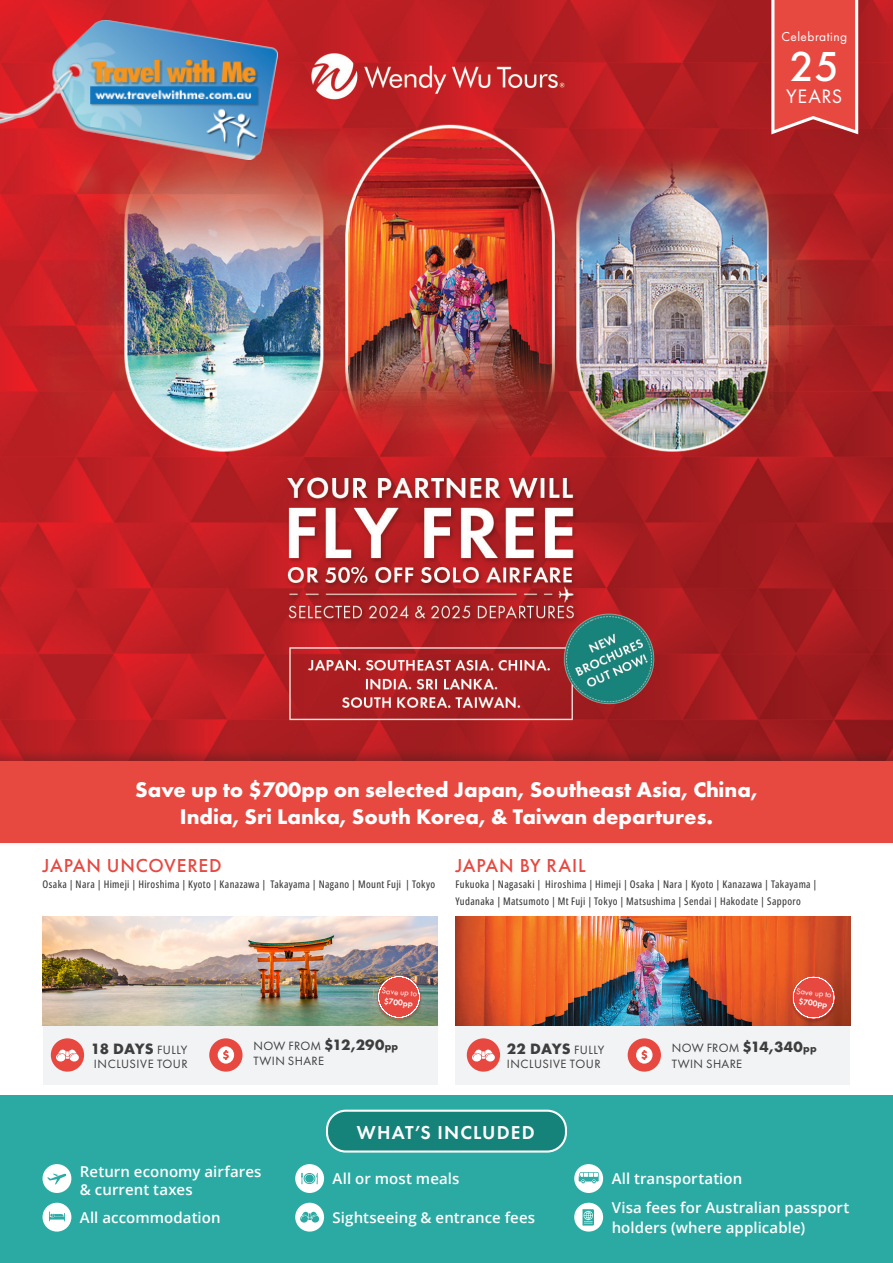
<style>
.page{position:relative;width:893px;height:1263px;background:#fff}
.page>*{position:absolute;margin:0;border:0;box-sizing:border-box;transform-origin:0 0}
.t1{font:500 43.5px "Futura PT";color:#fff}
.t2{font:700 22.05px "Futura PT";color:#fff}
.t3{font:20.25px "Futura PT";letter-spacing:.03em;color:#fff}
._01c_Intro_Copy_Centred{font:500 19.5px "Futura PT";letter-spacing:.045em;color:#e74840}
.Ts_and_C_s_body{font:500 19.5px "Futura PT";letter-spacing:.045em;color:#e74840}
.t4{font:600 19.35px "Futura PT";letter-spacing:.06em;color:#fff}
._02e_Inclusions_Grey{font:700 15.6px "Futura PT";letter-spacing:.005em;color:#3e3e3f}
._01c_Intro_Copy_Centred-2{font:600 15px/18px "Open Sans";letter-spacing:.005em;color:#fff}
.t5{font:13.5px "Futura PT";letter-spacing:.03em;color:#fff}
._02e_Inclusions_Grey-2{font:12.45px "Futura PT";letter-spacing:.03em;color:#3e3e3f}
.Ts_and_C_s_body-2{font:500 10.5px "Open Sans Condensed";letter-spacing:.035em;color:#3e3e3f}
.t6{font:8.55px "Futura PT";color:#fff}
.t7{font:600 8.55px "Futura PT";color:#fff}
.s1{font-weight:400;font-size:12.45px}
.s2{font-weight:700;font-size:15.6px}
.s3{font-weight:700;font-size:10.95px}
</style>
<div class="page">
<img style="left:0;top:0;width:893px;height:749px">
<div style="left:0;top:749px;width:893px;height:98px;background:#231f20;opacity:.29"></div>
<div style="left:0;top:761px;width:893px;height:82px;background:#e74840"></div>
<div style="left:0;top:1096px;width:893px;height:167px;background:#2baaa3"></div>
<div style="left:327px;top:1111px;width:239px;height:40px;background:#16837b;border-radius:19px"></div>
<div style="left:326px;top:1110px;width:241px;height:42px;border:2px solid #fff;border-radius:19px"></div>
<div style="left:43px;top:1164px;width:28px;height:29px;background:#fff;border-radius:50%"></div>
<svg style="left:47px;top:1173px;width:19px;height:11px"></svg>
<div style="left:43px;top:1203px;width:28px;height:28px;background:#fff;border-radius:50%"></div>
<svg style="left:49px;top:1211px;width:16px;height:10px"></svg>
<div style="left:295px;top:1164px;width:29px;height:29px;background:#fff;border-radius:50%"></div>
<svg style="left:301px;top:1173px;width:17px;height:11px"></svg>
<div style="left:574px;top:1164px;width:29px;height:29px;background:#fff;border-radius:50%"></div>
<svg style="left:579px;top:1172px;width:20px;height:11px"></svg>
<div style="left:295px;top:1203px;width:29px;height:28px;background:#fff;border-radius:50%"></div>
<svg style="left:300px;top:1212px;width:19px;height:10px"></svg>
<div style="left:574px;top:1203px;width:29px;height:28px;background:#fff;border-radius:50%"></div>
<svg style="left:582px;top:1209px;width:12px;height:16px"></svg>
<div style="left:43px;top:1026px;width:394px;height:59px;background:#f2f3f4"></div>
<div style="left:51px;top:1038px;width:33px;height:34px;background:#e74840;border-radius:50%"></div>
<svg style="left:56px;top:1049px;width:23px;height:12px"></svg>
<img style="left:43px;top:916px;width:394px;height:110px">
<div style="left:209px;top:1038px;width:34px;height:34px;background:#e74840;border-radius:50%"></div>
<svg style="left:218px;top:1046px;width:16px;height:17px"></svg>
<svg style="left:770px;top:0;width:90px;height:137px;background:#e2534d"></svg>
<div style="left:376px;top:976px;width:47px;height:47px;background:#231f20;opacity:.24"></div>
<svg style="left:376px;top:974px;width:46px;height:45px;background:#c9665b"></svg>
<div style="left:455px;top:1026px;width:395px;height:59px;background:#f2f3f4"></div>
<div style="left:467px;top:1038px;width:33px;height:34px;background:#e74840;border-radius:50%"></div>
<svg style="left:472px;top:1049px;width:23px;height:12px"></svg>
<img style="left:455px;top:916px;width:395px;height:110px">
<div style="left:628px;top:1038px;width:33px;height:34px;background:#e74840;border-radius:50%"></div>
<svg style="left:636px;top:1046px;width:16px;height:17px"></svg>
<div style="left:790px;top:976px;width:47px;height:47px;background:#231f20;opacity:.24"></div>
<svg style="left:791px;top:975px;width:45px;height:45px;background:#dc5546"></svg>
<img style="left:0;top:20px;width:278px;height:140px">
<p class="t5" style="left:781px;top:28px;width:67px">Celebrating</p>
<p class="t1" style="left:789px;top:40px;width:51px">25</p>
<p class="t3" style="left:786px;top:85px;width:58px">YEARS</p>
<p class="t2" style="left:135px;top:776px;width:624px">Save up to $700pp on selected Japan, Southeast Asia, China,</p>
<p class="t2" style="left:180px;top:802px;width:535px">India, Sri Lanka, South Korea, &amp; Taiwan departures.</p>
<p class="_01c_Intro_Copy_Centred" style="left:43px;top:853px;width:181px">JAPAN UNCOVERED</p>
<p class="Ts_and_C_s_body-2" style="left:43px;top:877px;width:394px">Osaka | Nara | Himeji | Hiroshima | Kyoto | Kanazawa | Takayama | Nagano | Mount Fuji | Tokyo</p>
<p class="Ts_and_C_s_body" style="left:456px;top:853px;width:132px">JAPAN BY RAIL</p>
<p class="Ts_and_C_s_body-2" style="left:455px;top:877px;width:363px">Fukuoka | Nagasaki | Hiroshima | Himeji | Osaka | Nara | Kyoto | Kanazawa | Takayama |</p>
<p class="Ts_and_C_s_body-2" style="left:455px;top:894px;width:347px">Yudanaka | Matsumoto | Mt Fuji | Tokyo | Matsushima | Sendai | Hakodate | Sapporo</p>
<p class="_02e_Inclusions_Grey" style="left:91px;top:1038px;width:98px">18 DAYS <span class="s1">FULLY</span></p>
<p class="_02e_Inclusions_Grey-2" style="left:94px;top:1057px;width:95px">INCLUSIVE TOUR</p>
<p class="t6" style="left:382px;top:985px;width:37px;rotate:6deg">Save up to</p>
<p class="t7" style="left:385px;top:995px;width:30px;rotate:6deg">$700pp</p>
<p class="_02e_Inclusions_Grey-2" style="left:254px;top:1038px;width:146px">NOW FROM <span class="s2">$12,290</span><span class="s3">pp</span></p>
<p class="_02e_Inclusions_Grey-2" style="left:254px;top:1054px;width:72px">TWIN SHARE</p>
<p class="_02e_Inclusions_Grey" style="left:507px;top:1038px;width:99px">22 DAYS <span class="s1">FULLY</span></p>
<p class="_02e_Inclusions_Grey-2" style="left:507px;top:1057px;width:95px">INCLUSIVE TOUR</p>
<p class="t6" style="left:797px;top:986px;width:37px;rotate:6deg">Save up to</p>
<p class="t7" style="left:799px;top:996px;width:30px;rotate:6deg">$700pp</p>
<p class="_02e_Inclusions_Grey-2" style="left:672px;top:1041px;width:146px">NOW FROM <span class="s2">$14,340</span><span class="s3">pp</span></p>
<p class="_02e_Inclusions_Grey-2" style="left:672px;top:1056px;width:72px">TWIN SHARE</p>
<p class="_01c_Intro_Copy_Centred-2" style="left:80px;top:1162px;width:183px">Return economy airfares &amp; current taxes</p>
<p class="_01c_Intro_Copy_Centred-2" style="left:80px;top:1208px;width:142px">All accommodation</p>
<p class="t4" style="left:357px;top:1120px;width:179px">WHAT’S INCLUDED</p>
<p class="_01c_Intro_Copy_Centred-2" style="left:333px;top:1169px;width:128px">All or most meals</p>
<p class="_01c_Intro_Copy_Centred-2" style="left:333px;top:1208px;width:204px">Sightseeing &amp; entrance fees</p>
<p class="_01c_Intro_Copy_Centred-2" style="left:612px;top:1169px;width:132px">All transportation</p>
<p class="_01c_Intro_Copy_Centred-2" style="left:612px;top:1197px;width:239px;line-height:19.8px">Visa fees for Australian passport holders (where applicable)</p>
</div>
